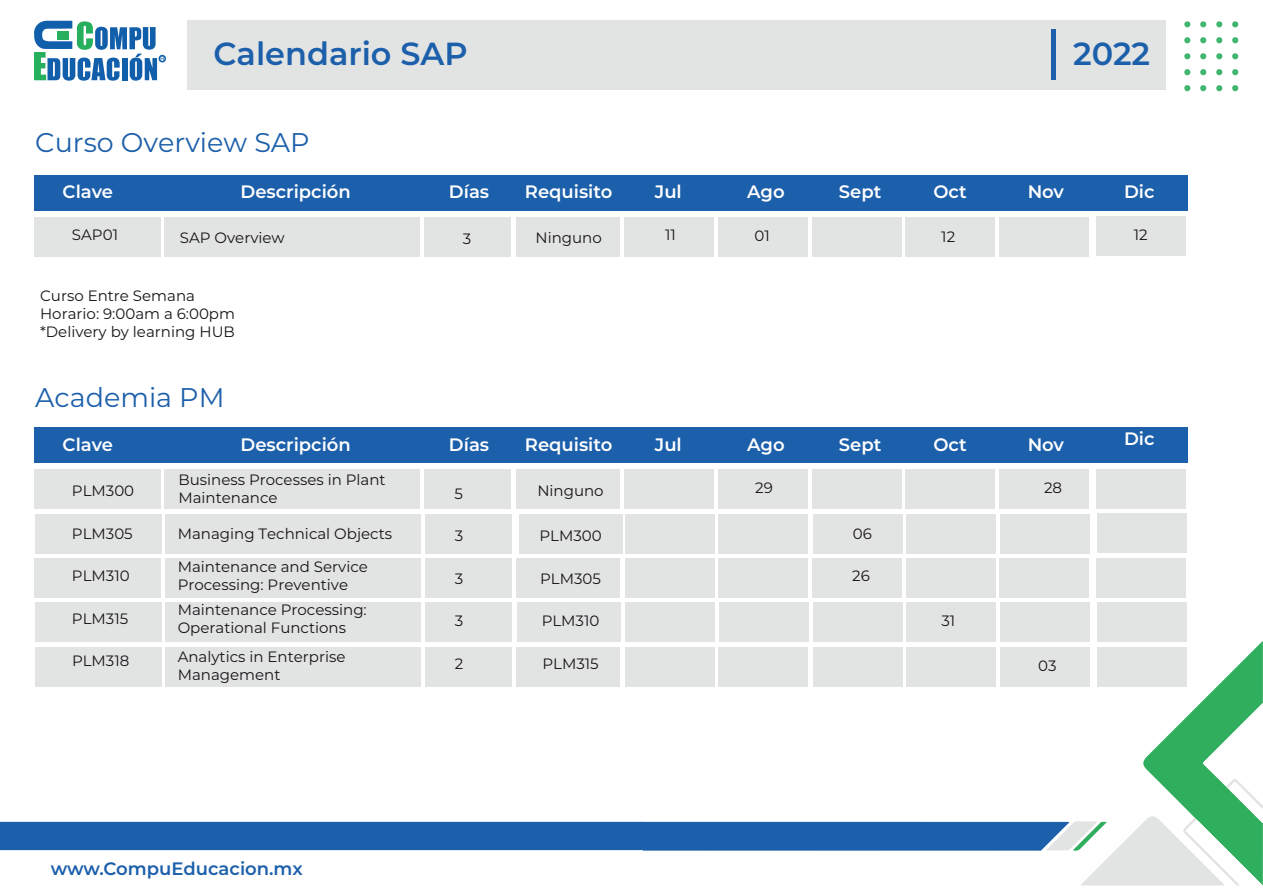
<style>
.page{position:relative;width:1263px;height:893px;background:#fff}
.page>*{position:absolute;margin:0;border:0;box-sizing:border-box;transform-origin:0 0}
.t1{font:600 31.95px "Montserrat";color:#1c5faa}
.t2{font:27px "Montserrat";color:#1c5faa}
.t3{font:600 18px "Montserrat";color:#fff}
.t4{font:600 18px "Montserrat";color:#1c5faa}
.t5{font:15px/18px "Montserrat";color:#171419}
</style>
<div class="page">
<div style="left:187px;top:21px;width:978px;height:69px;background:#e2e3e3"></div>
<svg style="left:34px;top:20px;width:132px;height:61px"></svg>
<svg style="left:1184px;top:21px;width:54px;height:70px"></svg>
<hr style="left:1052px;top:29px;width:4px;height:51px;background:#1c5faa">
<div style="left:34px;top:175px;width:1153px;height:36px;background:#1c5faa"></div>
<div style="left:34px;top:217px;width:127px;height:39px;background:#e2e3e3"></div>
<div style="left:425px;top:217px;width:86px;height:39px;background:#e2e3e3"></div>
<div style="left:516px;top:217px;width:103px;height:39px;background:#e2e3e3"></div>
<div style="left:624px;top:217px;width:90px;height:39px;background:#e2e3e3"></div>
<div style="left:718px;top:217px;width:90px;height:39px;background:#e2e3e3"></div>
<div style="left:812px;top:217px;width:90px;height:39px;background:#e2e3e3"></div>
<div style="left:905px;top:217px;width:90px;height:39px;background:#e2e3e3"></div>
<div style="left:999px;top:217px;width:90px;height:39px;background:#e2e3e3"></div>
<div style="left:1096px;top:217px;width:90px;height:39px;background:#e2e3e3"></div>
<div style="left:164px;top:217px;width:256px;height:39px;background:#e2e3e3"></div>
<svg style="left:0;top:641px;width:1263px;height:244px"></svg>
<div style="left:34px;top:427px;width:1153px;height:36px;background:#1c5faa"></div>
<div style="left:34px;top:469px;width:127px;height:40px;background:#e2e3e3"></div>
<div style="left:425px;top:469px;width:86px;height:40px;background:#e2e3e3"></div>
<div style="left:516px;top:469px;width:103px;height:40px;background:#e2e3e3"></div>
<div style="left:624px;top:469px;width:90px;height:40px;background:#e2e3e3"></div>
<div style="left:718px;top:469px;width:90px;height:40px;background:#e2e3e3"></div>
<div style="left:812px;top:469px;width:90px;height:40px;background:#e2e3e3"></div>
<div style="left:905px;top:469px;width:90px;height:40px;background:#e2e3e3"></div>
<div style="left:999px;top:469px;width:90px;height:40px;background:#e2e3e3"></div>
<div style="left:1096px;top:469px;width:90px;height:40px;background:#e2e3e3"></div>
<div style="left:164px;top:469px;width:256px;height:40px;background:#e2e3e3"></div>
<div style="left:35px;top:514px;width:126px;height:39px;background:#e2e3e3"></div>
<div style="left:425px;top:514px;width:86px;height:39px;background:#e2e3e3"></div>
<div style="left:519px;top:514px;width:103px;height:39px;background:#e2e3e3"></div>
<div style="left:625px;top:514px;width:90px;height:39px;background:#e2e3e3"></div>
<div style="left:718px;top:514px;width:90px;height:39px;background:#e2e3e3"></div>
<div style="left:813px;top:514px;width:89px;height:39px;background:#e2e3e3"></div>
<div style="left:906px;top:514px;width:90px;height:39px;background:#e2e3e3"></div>
<div style="left:1000px;top:514px;width:89px;height:39px;background:#e2e3e3"></div>
<div style="left:1097px;top:513px;width:89px;height:40px;background:#e2e3e3"></div>
<div style="left:165px;top:514px;width:256px;height:39px;background:#e2e3e3"></div>
<div style="left:35px;top:558px;width:126px;height:40px;background:#e2e3e3"></div>
<div style="left:425px;top:558px;width:86px;height:40px;background:#e2e3e3"></div>
<div style="left:516px;top:558px;width:104px;height:40px;background:#e2e3e3"></div>
<div style="left:625px;top:558px;width:90px;height:40px;background:#e2e3e3"></div>
<div style="left:718px;top:558px;width:90px;height:40px;background:#e2e3e3"></div>
<div style="left:812px;top:558px;width:90px;height:40px;background:#e2e3e3"></div>
<div style="left:906px;top:558px;width:90px;height:40px;background:#e2e3e3"></div>
<div style="left:999px;top:558px;width:90px;height:40px;background:#e2e3e3"></div>
<div style="left:1096px;top:558px;width:90px;height:40px;background:#e2e3e3"></div>
<div style="left:165px;top:558px;width:255px;height:40px;background:#e2e3e3"></div>
<div style="left:35px;top:602px;width:126px;height:40px;background:#e2e3e3"></div>
<div style="left:426px;top:602px;width:86px;height:40px;background:#e2e3e3"></div>
<div style="left:517px;top:602px;width:103px;height:40px;background:#e2e3e3"></div>
<div style="left:625px;top:602px;width:90px;height:40px;background:#e2e3e3"></div>
<div style="left:719px;top:602px;width:89px;height:40px;background:#e2e3e3"></div>
<div style="left:813px;top:602px;width:90px;height:40px;background:#e2e3e3"></div>
<div style="left:906px;top:602px;width:90px;height:40px;background:#e2e3e3"></div>
<div style="left:1000px;top:602px;width:90px;height:40px;background:#e2e3e3"></div>
<div style="left:1097px;top:602px;width:90px;height:40px;background:#e2e3e3"></div>
<div style="left:165px;top:602px;width:256px;height:40px;background:#e2e3e3"></div>
<div style="left:35px;top:647px;width:126px;height:40px;background:#e2e3e3"></div>
<div style="left:425px;top:647px;width:86px;height:40px;background:#e2e3e3"></div>
<div style="left:516px;top:647px;width:104px;height:40px;background:#e2e3e3"></div>
<div style="left:625px;top:647px;width:90px;height:40px;background:#e2e3e3"></div>
<div style="left:718px;top:647px;width:90px;height:40px;background:#e2e3e3"></div>
<div style="left:813px;top:647px;width:89px;height:40px;background:#e2e3e3"></div>
<div style="left:906px;top:647px;width:90px;height:40px;background:#e2e3e3"></div>
<div style="left:1000px;top:647px;width:89px;height:40px;background:#e2e3e3"></div>
<div style="left:1097px;top:647px;width:89px;height:40px;background:#e2e3e3"></div>
<div style="left:165px;top:647px;width:256px;height:40px;background:#e2e3e3"></div>
<h1 class="t1" style="left:214px;top:31px;width:255px">Calendario SAP</h1>
<h1 class="t1" style="left:1073px;top:31px;width:78px">2022</h1>
<h2 class="t2" style="left:35px;top:124px;width:276px">Curso Overview SAP</h2>
<p class="t3" style="left:63px;top:179px;width:52px">Clave</p>
<p class="t3" style="left:240px;top:179px;width:112px">Descripción</p>
<p class="t3" style="left:449px;top:179px;width:42px">Días</p>
<p class="t3" style="left:525px;top:179px;width:89px">Requisito</p>
<p class="t3" style="left:655px;top:179px;width:28px">Jul</p>
<p class="t3" style="left:747px;top:179px;width:39px">Ago</p>
<p class="t3" style="left:839px;top:179px;width:44px">Sept</p>
<p class="t3" style="left:933px;top:179px;width:35px">Oct</p>
<p class="t3" style="left:1028px;top:179px;width:38px">Nov</p>
<p class="t3" style="left:1124px;top:179px;width:32px">Dic</p>
<p class="t5" style="left:72px;top:225px;width:48px">SAP01</p>
<p class="t5" style="left:180px;top:228px;width:106px">SAP Overview</p>
<p class="t5" style="left:463px;top:230px;width:10px">3</p>
<p class="t5" style="left:535px;top:228px;width:68px">Ninguno</p>
<p class="t5" style="left:665px;top:225px;width:12px">11</p>
<p class="t5" style="left:754px;top:226px;width:17px">01</p>
<p class="t5" style="left:40px;top:286px;width:196px">Curso Entre Semana<br>Horario: 9:00am a 6:00pm *Delivery by learning HUB</p>
<h2 class="t2" style="left:35px;top:379px;width:191px">Academia PM</h2>
<p class="t5" style="left:941px;top:227px;width:15px">12</p>
<p class="t5" style="left:1134px;top:225px;width:15px">12</p>
<p class="t3" style="left:63px;top:432px;width:52px">Clave</p>
<p class="t3" style="left:240px;top:432px;width:112px">Descripción</p>
<p class="t3" style="left:449px;top:432px;width:42px">Días</p>
<p class="t3" style="left:525px;top:432px;width:89px">Requisito</p>
<p class="t3" style="left:655px;top:432px;width:28px">Jul</p>
<p class="t3" style="left:747px;top:432px;width:39px">Ago</p>
<p class="t3" style="left:839px;top:432px;width:44px">Sept</p>
<p class="t3" style="left:933px;top:432px;width:35px">Oct</p>
<p class="t3" style="left:1028px;top:432px;width:38px">Nov</p>
<p class="t3" style="left:1124px;top:426px;width:32px">Dic</p>
<p class="t5" style="left:72px;top:481px;width:64px">PLM300</p>
<p class="t5" style="left:178px;top:471px;width:209px">Business Processes in Plant<br>Maintenance</p>
<p class="t5" style="left:72px;top:524px;width:62px">PLM305</p>
<p class="t5" style="left:178px;top:524px;width:216px">Managing Technical Objects</p>
<p class="t5" style="left:72px;top:566px;width:59px">PLM310</p>
<p class="t5" style="left:178px;top:558px;width:192px">Maintenance and Service<br>Processing: Preventive</p>
<p class="t5" style="left:72px;top:609px;width:58px">PLM315</p>
<p class="t5" style="left:178px;top:600px;width:191px">Maintenance Processing:<br>Operational Functions</p>
<p class="t5" style="left:72px;top:651px;width:59px">PLM318</p>
<p class="t5" style="left:178px;top:647px;width:169px">Analytics in Enterprise<br>Management</p>
<p class="t5" style="left:455px;top:484px;width:10px">5</p>
<p class="t5" style="left:537px;top:481px;width:68px">Ninguno</p>
<p class="t5" style="left:455px;top:526px;width:10px">3</p>
<p class="t5" style="left:539px;top:526px;width:64px">PLM300</p>
<p class="t5" style="left:455px;top:569px;width:10px">3</p>
<p class="t5" style="left:540px;top:569px;width:62px">PLM305</p>
<p class="t5" style="left:455px;top:611px;width:10px">3</p>
<p class="t5" style="left:542px;top:611px;width:59px">PLM310</p>
<p class="t5" style="left:455px;top:654px;width:10px">2</p>
<p class="t5" style="left:542px;top:654px;width:58px">PLM315</p>
<p class="t4" style="left:51px;top:856px;width:253px">www.CompuEducacion.mx</p>
<p class="t5" style="left:755px;top:478px;width:19px">29</p>
<p class="t5" style="left:853px;top:524px;width:21px">06</p>
<p class="t5" style="left:852px;top:567px;width:19px">26</p>
<p class="t5" style="left:941px;top:611px;width:15px">31</p>
<p class="t5" style="left:1044px;top:478px;width:20px">28</p>
<p class="t5" style="left:1038px;top:656px;width:20px">03</p>
</div>
